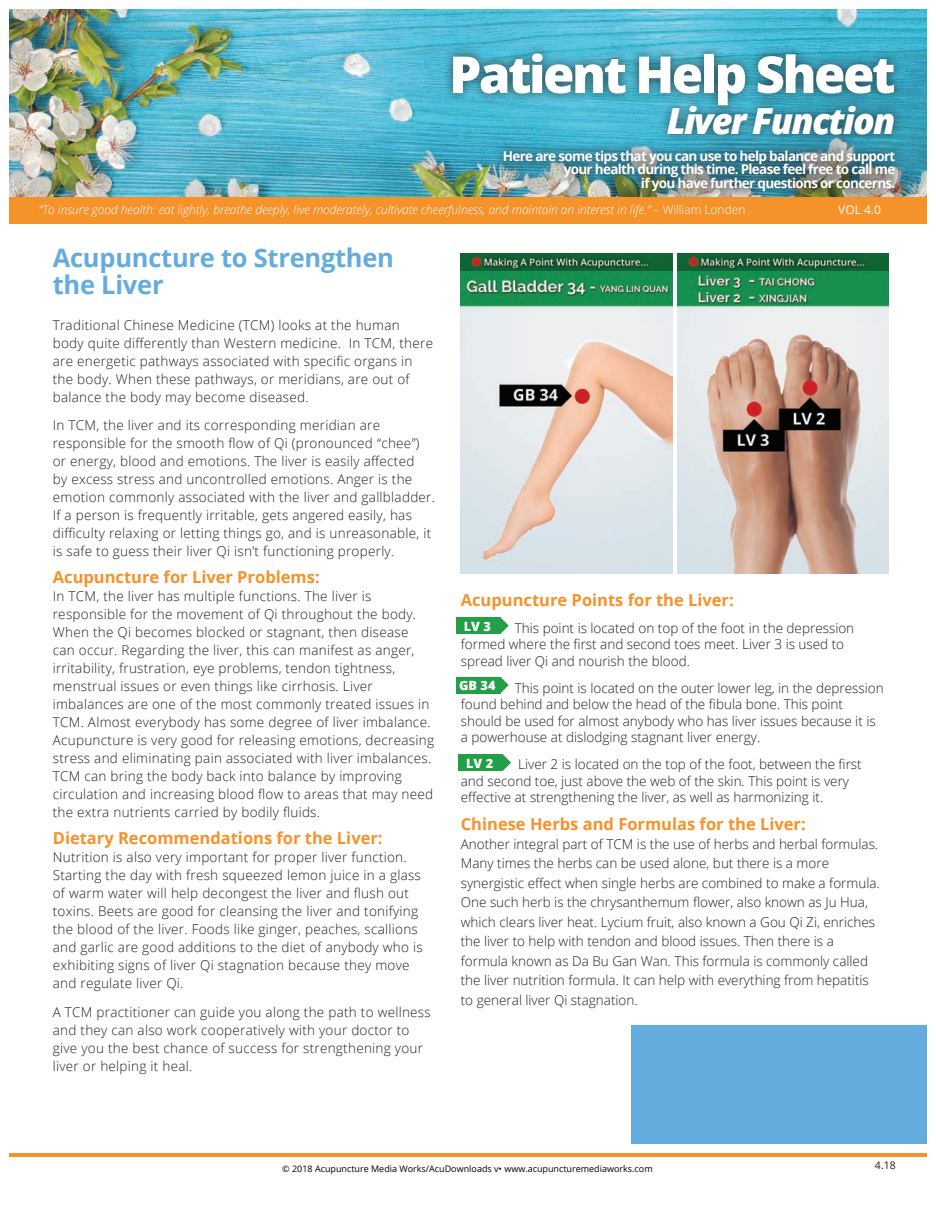
<style>
.page{position:relative;width:936px;height:1206px;background:#fff}
.page>*{position:absolute;margin:0;border:0;box-sizing:border-box;transform-origin:0 0}
.t1{font:800 51px "Open Sans";letter-spacing:-.05em;color:#fff}
.t2{font:italic 800 36px "Open Sans";letter-spacing:-.05em;color:#fff}
.t3{font:700 25.5px/27px "Open Sans";letter-spacing:-.01em;color:#62acde}
.t4{font:700 16.5px "Open Sans";color:#f6922a}
.t5{font:300 13.5px/18px "Open Sans";letter-spacing:.02em;color:#231f20}
.t6{font:300 13.5px/19.5px "Open Sans";color:#231f20}
.t7{font:700 13.5px/13.5px "Open Sans";letter-spacing:-.05em;color:#fff;text-align:right}
.t8{font:800 12.75px "Open Sans";color:#fff}
.t9{font:italic 300 12px "Open Sans";color:#fff}
.t10{font:12px "Open Sans";color:#fff}
.t11{font:10.5px "Open Sans";color:#231f20}
.t12{font:9px "Open Sans";color:#000}
.s1{font-style:normal}
</style>
<div class="page">
<div style="left:632px;top:1026px;width:295px;height:118px;background:#62acde"></div>
<hr style="left:9px;top:1154px;width:918px;height:3px;background:#f6922a">
<div style="left:456px;top:617px;width:45px;height:17px;background:#239f48"></div>
<div style="left:456px;top:677px;width:45px;height:16px;background:#239f48"></div>
<div style="left:459px;top:754px;width:44px;height:17px;background:#239f48"></div>
<svg style="left:501px;top:618px;width:8px;height:16px"></svg>
<svg style="left:501px;top:677px;width:8px;height:16px"></svg>
<svg style="left:503px;top:755px;width:8px;height:16px"></svg>
<img style="left:461px;top:254px;width:211px;height:319px">
<img style="left:677px;top:254px;width:212px;height:319px">
<img style="left:9px;top:9px;width:918px;height:188px">
<div style="left:9px;top:197px;width:918px;height:27px;background:#f6922a"></div>
<div style="left:442px;top:42px;width:463px;height:103px;background:#231f20;opacity:.75"></div>
<img style="left:493px;top:140px;width:413px;height:57px">
<h1 class="t1" style="left:449px;top:36px;width:448px">Patient Help Sheet</h1>
<h2 class="t2" style="left:667px;top:93px;width:230px">Liver Function</h2>
<p class="t7" style="left:503px;top:149px;width:394px">Here are some tips that you can use to help balance and support your health during this time. Please feel free to call me<br>if you have further questions or concerns.</p>
<p class="t9" style="left:39px;top:201px;width:708px">“To insure good health: eat lightly, breathe deeply, live moderately, cultivate cheerfulness, and maintain an interest in life.” – <span class="s1">William Londen</span></p>
<p class="t10" style="left:838px;top:201px;width:44px">VOL 4.0</p>
<h3 class="t3" style="left:53px;top:244px;width:343px">Acupuncture to Strengthen the Liver</h3>
<p class="t5" style="left:53px;top:315px;width:382px">Traditional Chinese Medicine (TCM) looks at the human body quite differently than Western medicine. In TCM, there are energetic pathways associated with specific organs in the body. When these pathways, or meridians, are out of balance the body may become diseased.</p>
<p class="t5" style="left:53px;top:416px;width:384px">In TCM, the liver and its corresponding meridian are responsible for the smooth flow of Qi (pronounced “chee”) or energy, blood and emotions. The liver is easily affected<br>by excess stress and uncontrolled emotions. Anger is the emotion commonly associated with the liver and gallbladder.<br>If a person is frequently irritable, gets angered easily, has difficulty relaxing or letting things go, and is unreasonable, it is safe to guess their liver Qi isn’t functioning properly.</p>
<p class="t4" style="left:53px;top:566px;width:268px">Acupuncture for Liver Problems:</p>
<p class="t5" style="left:53px;top:587px;width:383px">In TCM, the liver has multiple functions. The liver is responsible for the movement of Qi throughout the body.<br>When the Qi becomes blocked or stagnant, then disease<br>can occur. Regarding the liver, this can manifest as anger, irritability, frustration, eye problems, tendon tightness, menstrual issues or even things like cirrhosis. Liver imbalances are one of the most commonly treated issues in TCM. Almost everybody has some degree of liver imbalance.<br>Acupuncture is very good for releasing emotions, decreasing stress and eliminating pain associated with liver imbalances.<br>TCM can bring the body back into balance by improving circulation and increasing blood flow to areas that may need the extra nutrients carried by bodily fluids.</p>
<p class="t4" style="left:53px;top:827px;width:331px">Dietary Recommendations for the Liver:</p>
<p class="t5" style="left:53px;top:848px;width:371px">Nutrition is also very important for proper liver function.<br>Starting the day with fresh squeezed lemon juice in a glass of warm water will help decongest the liver and flush out toxins. Beets are good for cleansing the liver and tonifying the blood of the liver. Foods like ginger, peaches, scallions and garlic are good additions to the diet of anybody who is exhibiting signs of liver Qi stagnation because they move and regulate liver Qi.</p>
<p class="t5" style="left:53px;top:1002px;width:380px">A TCM practitioner can guide you along the path to wellness and they can also work cooperatively with your doctor to give you the best chance of success for strengthening your liver or helping it heal.</p>
<p class="t4" style="left:461px;top:588px;width:275px">Acupuncture Points for the Liver:</p>
<p class="t6" style="left:461px;top:619px;width:395px;line-height:16.5px;text-indent:54px">This point is located on top of the foot in the depression formed where the first and second toes meet. Liver 3 is used to spread liver Qi and nourish the blood.</p>
<p class="t6" style="left:461px;top:679px;width:424px;line-height:16.5px;text-indent:54px">This point is located on the outer lower leg, in the depression found behind and below the head of the fibula bone. This point should be used for almost anybody who has liver issues because it is a powerhouse at dislodging stagnant liver energy.</p>
<p class="t6" style="left:461px;top:756px;width:402px;line-height:16.5px;text-indent:58px">Liver 2 is located on the top of the foot, between the first and second toe, just above the web of the skin. This point is very effective at strengthening the liver, as well as harmonizing it.</p>
<p class="t4" style="left:461px;top:812px;width:346px">Chinese Herbs and Formulas for the Liver:</p>
<p class="t6" style="left:461px;top:834px;width:421px">Another integral part of TCM is the use of herbs and herbal formulas.<br>Many times the herbs can be used alone, but there is a more synergistic effect when single herbs are combined to make a formula.<br>One such herb is the chrysanthemum flower, also known as Ju Hua, which clears liver heat. Lycium fruit, also known a Gou Qi Zi, enriches the liver to help with tendon and blood issues. Then there is a formula known as Da Bu Gan Wan. This formula is commonly called the liver nutrition formula. It can help with everything from hepatitis to general liver Qi stagnation.</p>
<p class="t8" style="left:464px;top:616px;width:29px">LV 3</p>
<p class="t8" style="left:459px;top:676px;width:38px">GB 34</p>
<p class="t8" style="left:466px;top:753px;width:29px">LV 2</p>
<p class="t12" style="left:282px;top:1162px;width:372px">© 2018 Acupuncture Media Works/AcuDownloads v• www.acupuncturemediaworks.com</p>
<p class="t11" style="left:875px;top:1158px;width:22px">4.18</p>
</div>
